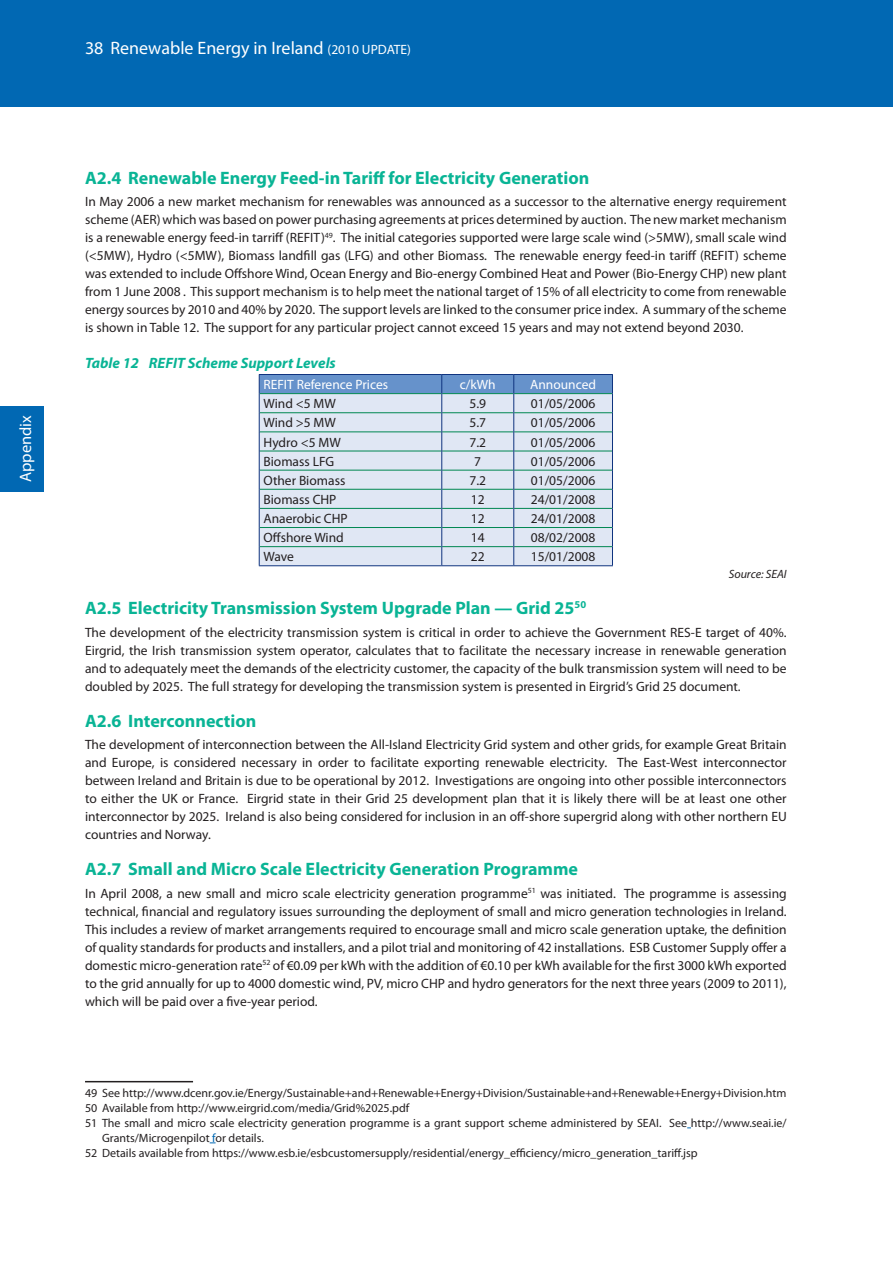
<style>
.page{position:relative;width:893px;height:1263px;background:#fff}
.page>*{position:absolute;margin:0;border:0;box-sizing:border-box;transform-origin:0 0}
.t1{font:700 18px "Myriad Pro";color:#09b495}
.t2{font:18px "Myriad Pro";color:#fff}
.t3{font:16.5px "Myriad Pro";color:#fff}
.t4{font:italic 700 15px "Myriad Pro";color:#09b495}
.t5{font:13.5px/18px "Myriad Pro";color:#231f20;text-align:justify}
.t6{font:13.5px "Myriad Pro";color:#fff}
.t7{font:12px "Myriad Pro";color:#231f20}
.t8{font:italic 12px "Myriad Pro";color:#231f20}
.s1{font-size:13.5px}
.s2{color:#0168b3}
</style>
<div class="page">
<div style="left:0;top:0;width:893px;height:106px;background:#0168b3"></div>
<div style="left:0;top:406px;width:44px;height:85px;background:#0168b3"></div>
<svg style="left:259px;top:374px;width:354px;height:191px;background:#c6d7e6"></svg>
<hr style="left:259px;top:565px;width:183px;height:1px;background:#10347f">
<hr style="left:442px;top:565px;width:72px;height:1px;background:#10347f">
<hr style="left:514px;top:565px;width:99px;height:1px;background:#10347f">
<hr style="left:85px;top:1081px;width:108px;height:1px;background:#231f20">
<p class="t3" style="left:15px;top:482px;width:69px;rotate:-90deg">Appendix</p>
<h1 class="t2" style="left:85px;top:37px;width:328px">38 Renewable Energy in Ireland <span class="s1">(2010 UPDATE)</span></h1>
<h1 class="t1" style="left:85px;top:166px;width:506px">A2.4 Renewable Energy Feed-in Tariff for Electricity Generation</h1>
<p class="t5" style="left:85px;top:192px;width:703px">In May 2006 a new market mechanism for renewables was announced as a successor to the alternative energy requirement scheme (AER) which was based on power purchasing agreements at prices determined by auction. The new market mechanism is a renewable energy feed-in tarriff (REFIT)<sup>49</sup>. The initial categories supported were large scale wind (&gt;5MW), small scale wind (&lt;5MW), Hydro (&lt;5MW), Biomass landfill gas (LFG) and other Biomass. The renewable energy feed-in tariff (REFIT) scheme was extended to include Offshore Wind, Ocean Energy and Bio-energy Combined Heat and Power (Bio-Energy CHP) new plant from 1 June 2008 . This support mechanism is to help meet the national target of 15% of all electricity to come from renewable energy sources by 2010 and 40% by 2020. The support levels are linked to the consumer price index. A summary of the scheme is shown in Table 12. The support for any particular project cannot exceed 15 years and may not extend beyond 2030.</p>
<p class="t4" style="left:85px;top:353px;width:252px">Table 12 REFIT Scheme Support Levels</p>
<p class="t6" style="left:263px;top:376px;width:126px">REFIT Reference Prices</p>
<p class="t6" style="left:460px;top:376px;width:37px">c/kWh</p>
<p class="t6" style="left:530px;top:376px;width:67px">Announced</p>
<p class="t5" style="left:263px;top:394px;width:74px">Wind &lt;5 MW</p>
<p class="t5" style="left:469px;top:394px;width:18px">5.9</p>
<p class="t5" style="left:531px;top:394px;width:66px">01/05/2006</p>
<p class="t5" style="left:263px;top:414px;width:74px">Wind &gt;5 MW</p>
<p class="t5" style="left:469px;top:414px;width:18px">5.7</p>
<p class="t5" style="left:531px;top:414px;width:66px">01/05/2006</p>
<p class="t5" style="left:263px;top:433px;width:79px">Hydro &lt;5 MW</p>
<p class="t5" style="left:469px;top:433px;width:18px">7.2</p>
<p class="t5" style="left:531px;top:433px;width:66px">01/05/2006</p>
<p class="t5" style="left:263px;top:452px;width:72px">Biomass LFG</p>
<p class="t5" style="left:474px;top:452px;width:8px">7</p>
<p class="t5" style="left:531px;top:452px;width:66px">01/05/2006</p>
<p class="t5" style="left:263px;top:471px;width:83px">Other Biomass</p>
<p class="t5" style="left:469px;top:471px;width:18px">7.2</p>
<p class="t5" style="left:531px;top:471px;width:66px">01/05/2006</p>
<p class="t5" style="left:263px;top:490px;width:75px">Biomass CHP</p>
<p class="t5" style="left:471px;top:490px;width:15px">12</p>
<p class="t5" style="left:531px;top:490px;width:66px">24/01/2008</p>
<p class="t5" style="left:263px;top:509px;width:86px">Anaerobic CHP</p>
<p class="t5" style="left:471px;top:509px;width:15px">12</p>
<p class="t5" style="left:531px;top:509px;width:66px">24/01/2008</p>
<p class="t5" style="left:263px;top:528px;width:82px">Offshore Wind</p>
<p class="t5" style="left:471px;top:528px;width:15px">14</p>
<p class="t5" style="left:531px;top:528px;width:66px">08/02/2008</p>
<p class="t5" style="left:263px;top:548px;width:32px">Wave</p>
<p class="t5" style="left:471px;top:548px;width:15px">22</p>
<p class="t5" style="left:531px;top:548px;width:66px">15/01/2008</p>
<p class="t8" style="left:729px;top:567px;width:59px">Source: SEAI</p>
<h1 class="t1" style="left:85px;top:596px;width:503px">A2.5 Electricity Transmission System Upgrade Plan — Grid 25<sup>50</sup></h1>
<p class="t5" style="left:85px;top:623px;width:703px">The development of the electricity transmission system is critical in order to achieve the Government RES-E target of 40%.<br>Eirgrid, the Irish transmission system operator, calculates that to facilitate the necessary increase in renewable generation and to adequately meet the demands of the electricity customer, the capacity of the bulk transmission system will need to be doubled by 2025. The full strategy for developing the transmission system is presented in Eirgrid’s Grid 25 document.</p>
<h1 class="t1" style="left:85px;top:709px;width:173px">A2.6 Interconnection</h1>
<p class="t5" style="left:85px;top:735px;width:703px">The development of interconnection between the All-Island Electricity Grid system and other grids, for example Great Britain and Europe, is considered necessary in order to facilitate exporting renewable electricity. The East-West interconnector between Ireland and Britain is due to be operational by 2012. Investigations are ongoing into other possible interconnectors to either the UK or France. Eirgrid state in their Grid 25 development plan that it is likely there will be at least one other interconnector by 2025. Ireland is also being considered for inclusion in an off-shore supergrid along with other northern EU countries and Norway.</p>
<h1 class="t1" style="left:85px;top:857px;width:494px">A2.7 Small and Micro Scale Electricity Generation Programme</h1>
<p class="t5" style="left:85px;top:884px;width:703px">In April 2008, a new small and micro scale electricity generation programme<sup>51</sup> was initiated. The programme is assessing technical, financial and regulatory issues surrounding the deployment of small and micro generation technologies in Ireland.<br>This includes a review of market arrangements required to encourage small and micro scale generation uptake, the definition of quality standards for products and installers, and a pilot trial and monitoring of 42 installations. ESB Customer Supply offer a domestic micro-generation rate<sup>52</sup> of €0.09 per kWh with the addition of €0.10 per kWh available for the first 3000 kWh exported to the grid annually for up to 4000 domestic wind, PV, micro CHP and hydro generators for the next three years (2009 to 2011), which will be paid over a five-year period.</p>
<p class="t7" style="left:85px;top:1085px;width:703px">49 See http://www.dcenr.gov.ie/Energy/Sustainable+and+Renewable+Energy+Division/Sustainable+and+Renewable+Energy+Division.htm</p>
<p class="t7" style="left:85px;top:1100px;width:326px">50 Available from http://www.eirgrid.com/media/Grid%2025.pdf</p>
<p class="t7" style="left:85px;top:1115px;width:703px">51 The small and micro scale electricity generation programme is a grant support scheme administered by SEAI. See http://www.seai.ie/</p>
<p class="t7" style="left:102px;top:1130px;width:163px">Grants/Microgenpilot <span class="s2">f</span>or details.</p>
<p class="t7" style="left:85px;top:1145px;width:614px">52 Details available from https://www.esb.ie/esbcustomersupply/residential/energy_efficiency/micro_generation_tariff.jsp</p>
</div>
